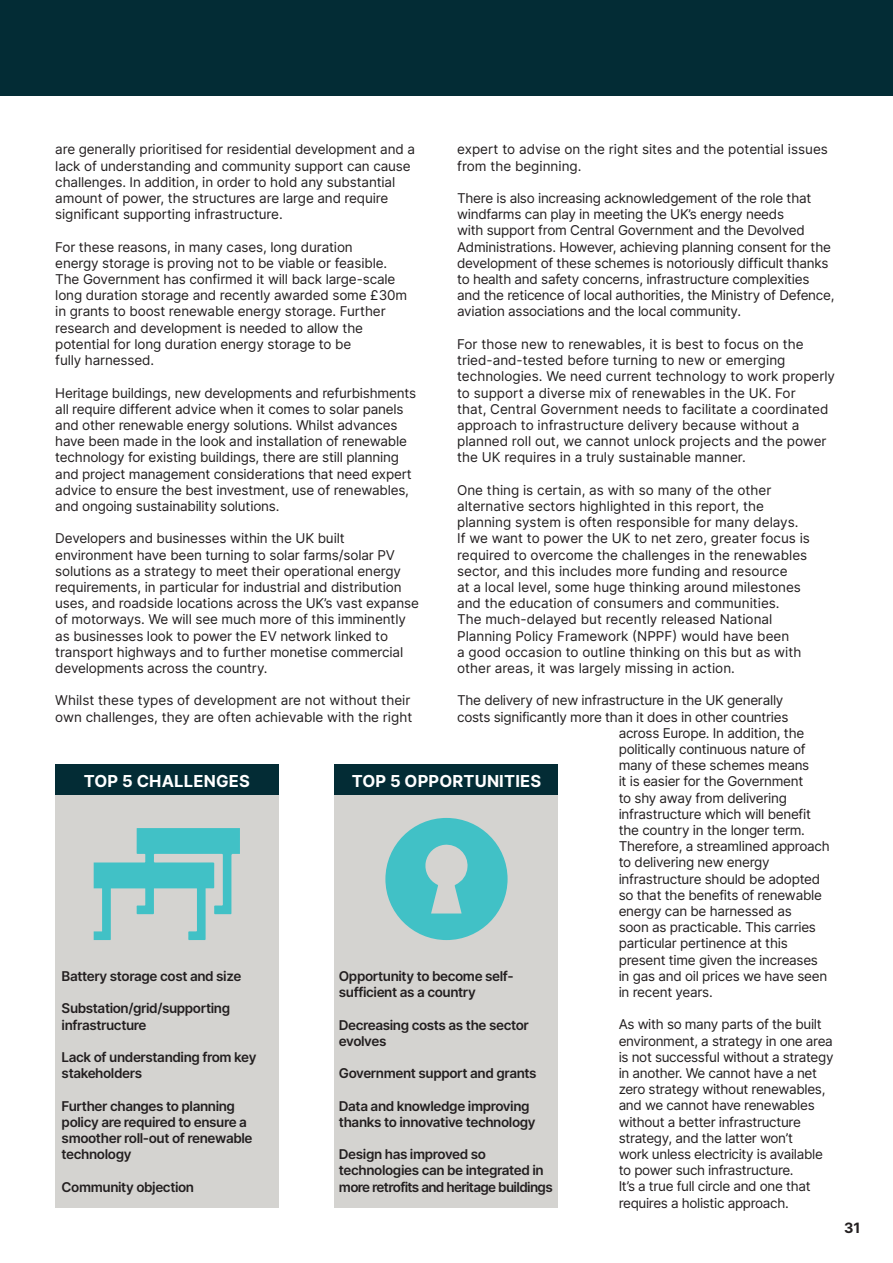
<style>
.page{position:relative;width:893px;height:1263px;background:#fff}
.page>*{position:absolute;margin:0;border:0;box-sizing:border-box;transform-origin:0 0}
.t1{font:700 16.5px "Inter";letter-spacing:.01em;color:#fff}
.t2{font:700 14.25px "Inter";color:#231f20}
.t3{font:13.5px/16.2px "Inter";letter-spacing:-.01em;color:#231f20}
.t4{font:600 13.5px/16.2px "Inter";letter-spacing:-.03em;color:#231f20}
</style>
<div class="page">
<div style="left:55px;top:795px;width:223px;height:413px;background:#d4d3d0"></div>
<div style="left:0;top:0;width:893px;height:96px;background:#032c35"></div>
<svg style="left:94px;top:828px;width:146px;height:112px"></svg>
<div style="left:55px;top:765px;width:223px;height:30px;background:#032c35"></div>
<div style="left:335px;top:795px;width:223px;height:413px;background:#d4d3d0"></div>
<div style="left:335px;top:765px;width:223px;height:30px;background:#032c35"></div>
<svg style="left:385px;top:818px;width:123px;height:122px"></svg>
<p class="t3" style="left:55px;top:141px;width:361px">are generally prioritised for residential development and a lack of understanding and community support can cause challenges. In addition, in order to hold any substantial amount of power, the structures are large and require significant supporting infrastructure.</p>
<p class="t3" style="left:55px;top:238px;width:353px">For these reasons, in many cases, long duration<br>energy storage is proving not to be viable or feasible.<br>The Government has confirmed it will back large-scale long duration storage and recently awarded some £30m in grants to boost renewable energy storage. Further research and development is needed to allow the potential for long duration energy storage to be<br>fully harnessed.</p>
<p class="t3" style="left:55px;top:384px;width:362px">Heritage buildings, new developments and refurbishments all require different advice when it comes to solar panels and other renewable energy solutions. Whilst advances have been made in the look and installation of renewable technology for existing buildings, there are still planning and project management considerations that need expert advice to ensure the best investment, use of renewables, and ongoing sustainability solutions.</p>
<p class="t3" style="left:55px;top:530px;width:365px">Developers and businesses within the UK built environment have been turning to solar farms/solar PV solutions as a strategy to meet their operational energy requirements, in particular for industrial and distribution uses, and roadside locations across the UK’s vast expanse of motorways. We will see much more of this imminently as businesses look to power the EV network linked to transport highways and to further monetise commercial developments across the country.</p>
<p class="t3" style="left:55px;top:692px;width:358px">Whilst these types of development are not without their own challenges, they are often achievable with the right</p>
<p class="t3" style="left:457px;top:141px;width:372px">expert to advise on the right sites and the potential issues from the beginning.</p>
<p class="t3" style="left:457px;top:190px;width:379px">There is also increasing acknowledgement of the role that windfarms can play in meeting the UK’s energy needs<br>with support from Central Government and the Devolved Administrations. However, achieving planning consent for the development of these schemes is notoriously difficult thanks to health and safety concerns, infrastructure complexities and the reticence of local authorities, the Ministry of Defence, aviation associations and the local community.</p>
<p class="t3" style="left:457px;top:336px;width:380px">For those new to renewables, it is best to focus on the tried-and-tested before turning to new or emerging technologies. We need current technology to work properly to support a diverse mix of renewables in the UK. For<br>that, Central Government needs to facilitate a coordinated approach to infrastructure delivery because without a planned roll out, we cannot unlock projects and the power the UK requires in a truly sustainable manner.</p>
<p class="t3" style="left:457px;top:481px;width:354px">One thing is certain, as with so many of the other alternative sectors highlighted in this report, the planning system is often responsible for many delays.<br>If we want to power the UK to net zero, greater focus is required to overcome the challenges in the renewables sector, and this includes more funding and resource<br>at a local level, some huge thinking around milestones and the education of consumers and communities.<br>The much-delayed but recently released National Planning Policy Framework (NPPF) would have been<br>a good occasion to outline thinking on this but as with other areas, it was largely missing in action.</p>
<p class="t3" style="left:457px;top:692px;width:328px">The delivery of new infrastructure in the UK generally</p>
<p class="t3" style="left:457px;top:708px;width:333px">costs significantly more than it does in other countries</p>
<p class="t3" style="left:619px;top:724px;width:187px">across Europe. In addition, the</p>
<p class="t3" style="left:619px;top:741px;width:189px">politically continuous nature of</p>
<p class="t3" style="left:619px;top:757px;width:192px">many of these schemes means</p>
<p class="t3" style="left:619px;top:773px;width:186px">it is easier for the Government</p>
<p class="t3" style="left:619px;top:789px;width:170px">to shy away from delivering</p>
<p class="t3" style="left:619px;top:805px;width:194px">infrastructure which will benefit</p>
<p class="t3" style="left:619px;top:822px;width:188px">the country in the longer term.</p>
<p class="t3" style="left:619px;top:838px;width:213px">Therefore, a streamlined approach</p>
<p class="t3" style="left:619px;top:854px;width:153px">to delivering new energy</p>
<p class="t3" style="left:619px;top:870px;width:203px">infrastructure should be adopted</p>
<p class="t3" style="left:619px;top:886px;width:205px">so that the benefits of renewable</p>
<p class="t3" style="left:619px;top:903px;width:175px">energy can be harnessed as</p>
<p class="t3" style="left:619px;top:919px;width:199px">soon as practicable. This carries</p>
<p class="t3" style="left:619px;top:935px;width:171px">particular pertinence at this</p>
<p class="t3" style="left:619px;top:951px;width:201px">present time given the increases</p>
<p class="t3" style="left:619px;top:967px;width:210px">in gas and oil prices we have seen</p>
<p class="t3" style="left:619px;top:984px;width:96px">in recent years.</p>
<p class="t3" style="left:619px;top:1016px;width:216px">As with so many parts of the built environment, a strategy in one area is not successful without a strategy in another. We cannot have a net zero strategy without renewables, and we cannot have renewables without a better infrastructure strategy, and the latter won’t<br>work unless electricity is available to power such infrastructure.<br>It’s a true full circle and one that requires a holistic approach.</p>
<p class="t1" style="left:84px;top:768px;width:168px">TOP 5 CHALLENGES</p>
<p class="t1" style="left:352px;top:768px;width:191px">TOP 5 OPPORTUNITIES</p>
<p class="t4" style="left:62px;top:967px;width:181px">Battery storage cost and size</p>
<p class="t4" style="left:62px;top:1000px;width:170px">Substation/grid/supporting infrastructure</p>
<p class="t4" style="left:62px;top:1048px;width:196px">Lack of understanding from key stakeholders</p>
<p class="t4" style="left:62px;top:1097px;width:192px">Further changes to planning policy are required to ensure a smoother roll-out of renewable technology</p>
<p class="t4" style="left:62px;top:1178px;width:134px">Community objection</p>
<p class="t4" style="left:339px;top:967px;width:176px">Opportunity to become self&shy;sufficient as a country</p>
<p class="t4" style="left:339px;top:1016px;width:192px">Decreasing costs as the sector evolves</p>
<p class="t4" style="left:339px;top:1065px;width:199px">Government support and grants</p>
<p class="t4" style="left:339px;top:1097px;width:198px">Data and knowledge improving thanks to innovative technology</p>
<p class="t4" style="left:339px;top:1146px;width:215px">Design has improved so technologies can be integrated in more retrofits and heritage buildings</p>
<p class="t2" style="left:844px;top:1217px;width:18px">31</p>
</div>
